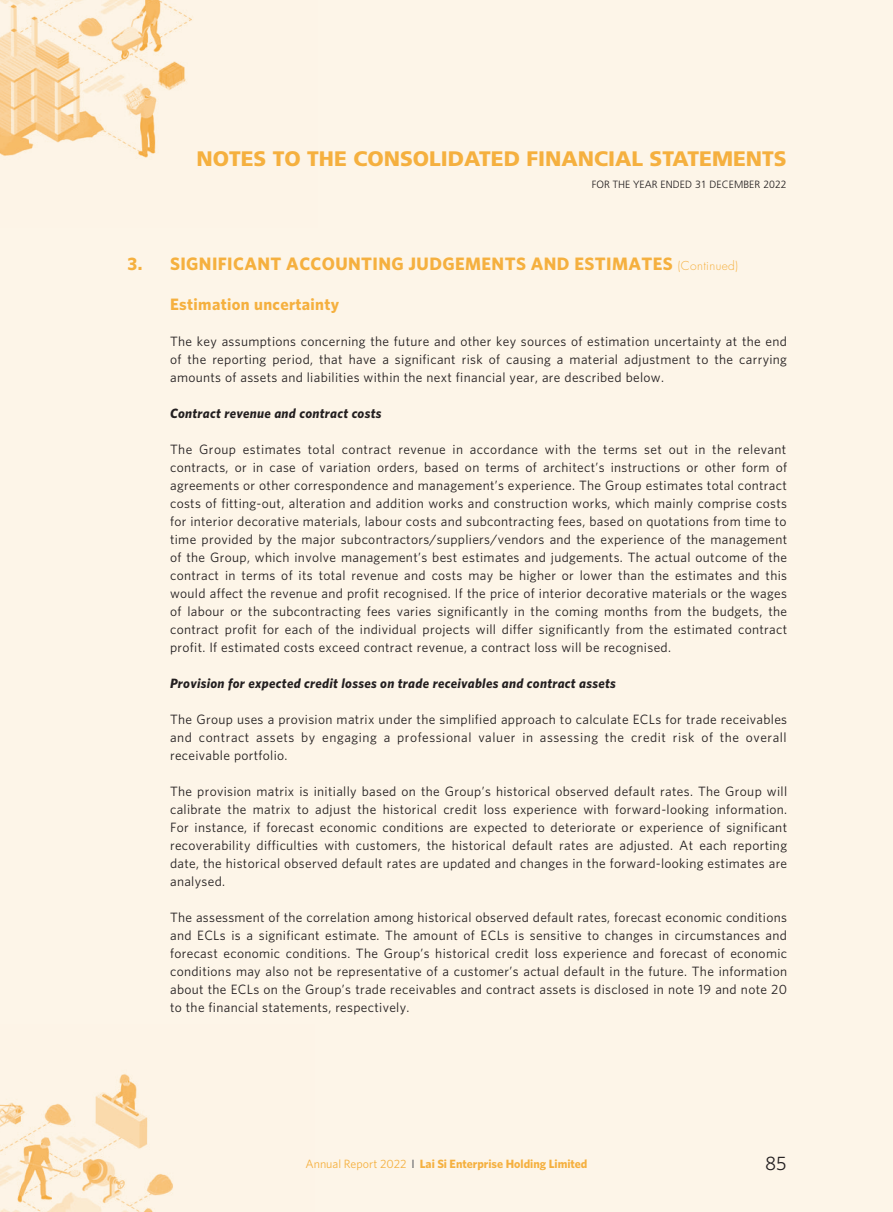
<style>
.page{position:relative;width:893px;height:1212px;background:#fdf5e8}
.page>*{position:absolute;margin:0;border:0;box-sizing:border-box;transform-origin:0 0}
.t1{font:900 21px "Frutiger LT Std";color:#f5b03f}
.t2{font:19.5px "Whitney";color:#231f20}
.t3{font:700 18px "Whitney";letter-spacing:.02em;color:#f5b03f}
.t4{font:700 16.5px "Whitney";letter-spacing:.02em;color:#f5b03f}
.t5{font:13.5px/18px "Whitney";letter-spacing:.025em;color:#231f20;text-align:justify}
.t6{font:italic 700 13.5px "Whitney";letter-spacing:.02em;color:#231f20}
.t7{font:700 12px "Whitney";color:#f5b03f}
.t8{font:300 10.5px "Frutiger LT Std";color:#231f20}
.s1{font-family:"Futura Std";font-weight:300;font-size:12px}
.s2{font-weight:400}
.s3{font-weight:500;color:#6c6d70}
</style>
<div class="page">
<img style="left:0;top:0;width:193px;height:158px">
<img style="left:0;top:1074px;width:173px;height:138px">
<h1 class="t1" style="left:196px;top:146px;width:592px">NOTES TO THE CONSOLIDATED FINANCIAL STATEMENTS</h1>
<p class="t8" style="left:592px;top:178px;width:196px">FOR THE YEAR ENDED 31 DECEMBER 2022</p>
<h3 class="t3" style="left:128px;top:252px;width:612px">3. SIGNIFICANT ACCOUNTING JUDGEMENTS AND ESTIMATES <span class="s1">(Continued)</span></h3>
<p class="t4" style="left:170px;top:293px;width:171px">Estimation uncertainty</p>
<p class="t5" style="left:170px;top:332px;width:618px">The key assumptions concerning the future and other key sources of estimation uncertainty at the end of the reporting period, that have a significant risk of causing a material adjustment to the carrying amounts of assets and liabilities within the next financial year, are described below.</p>
<p class="t6" style="left:170px;top:404px;width:213px">Contract revenue and contract costs</p>
<p class="t5" style="left:170px;top:440px;width:619px">The Group estimates total contract revenue in accordance with the terms set out in the relevant contracts, or in case of variation orders, based on terms of architect’s instructions or other form of agreements or other correspondence and management’s experience. The Group estimates total contract costs of fitting-out, alteration and addition works and construction works, which mainly comprise costs for interior decorative materials, labour costs and subcontracting fees, based on quotations from time to time provided by the major subcontractors/suppliers/vendors and the experience of the management of the Group, which involve management’s best estimates and judgements. The actual outcome of the contract in terms of its total revenue and costs may be higher or lower than the estimates and this would affect the revenue and profit recognised. If the price of interior decorative materials or the wages of labour or the subcontracting fees varies significantly in the coming months from the budgets, the contract profit for each of the individual projects will differ significantly from the estimated contract profit. If estimated costs exceed contract revenue, a contract loss will be recognised.</p>
<p class="t6" style="left:170px;top:674px;width:447px">Provision for expected credit losses on trade receivables and contract assets</p>
<p class="t5" style="left:170px;top:710px;width:619px">The Group uses a provision matrix under the simplified approach to calculate ECLs for trade receivables and contract assets by engaging a professional valuer in assessing the credit risk of the overall receivable portfolio.</p>
<p class="t5" style="left:170px;top:782px;width:619px">The provision matrix is initially based on the Group’s historical observed default rates. The Group will calibrate the matrix to adjust the historical credit loss experience with forward-looking information.<br>For instance, if forecast economic conditions are expected to deteriorate or experience of significant recoverability difficulties with customers, the historical default rates are adjusted. At each reporting date, the historical observed default rates are updated and changes in the forward-looking estimates are analysed.</p>
<p class="t5" style="left:170px;top:908px;width:619px">The assessment of the correlation among historical observed default rates, forecast economic conditions and ECLs is a significant estimate. The amount of ECLs is sensitive to changes in circumstances and forecast economic conditions. The Group’s historical credit loss experience and forecast of economic conditions may also not be representative of a customer’s actual default in the future. The information about the ECLs on the Group’s trade receivables and contract assets is disclosed in note 19 and note 20 to the financial statements, respectively.</p>
<p class="t7" style="left:305px;top:1155px;width:284px"><span class="s2">Annual Report 2022</span> <span class="s3">I</span> Lai Si Enterprise Holding Limited</p>
<h2 class="t2" style="left:765px;top:1150px;width:23px">85</h2>
</div>
